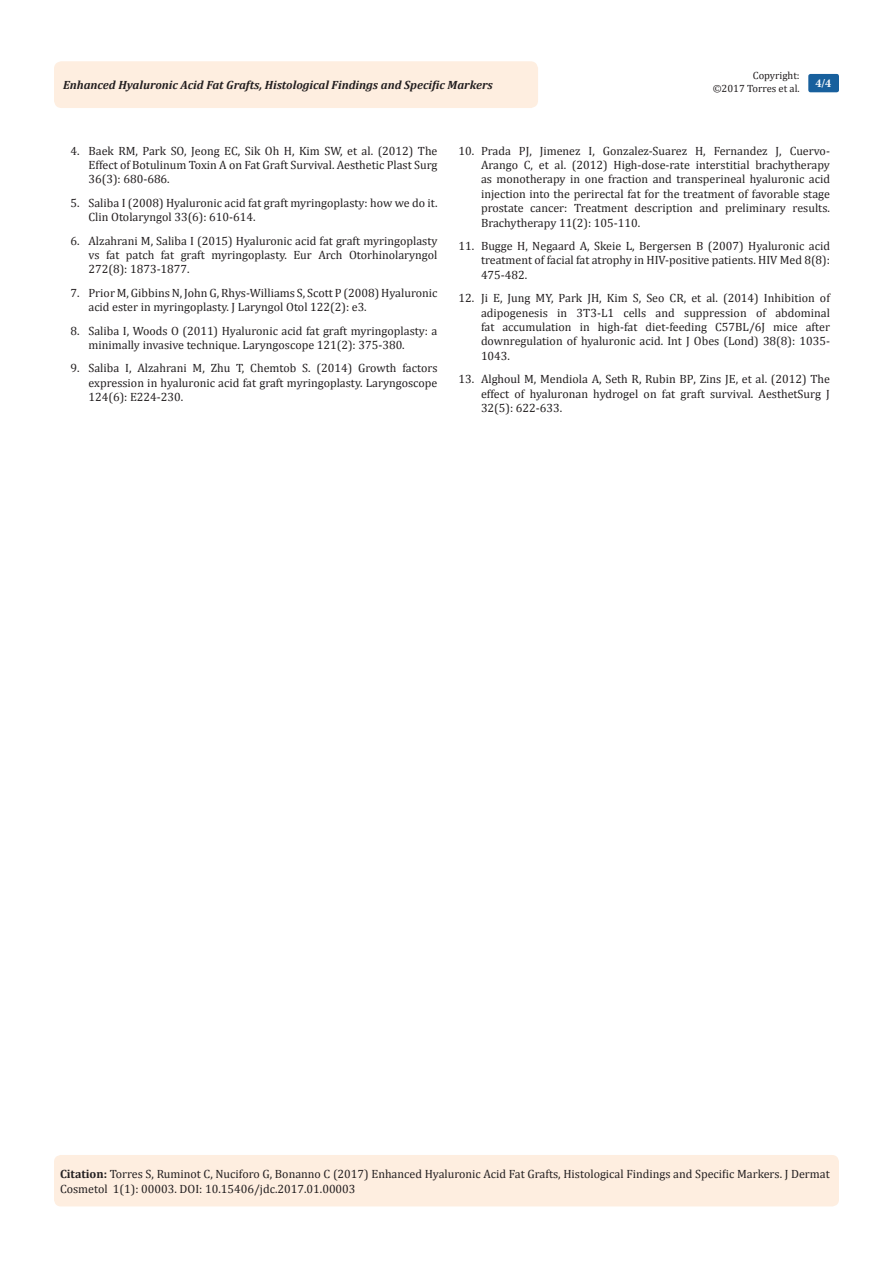
<style>
.page{position:relative;width:893px;height:1263px;background:#fff}
.page>*{position:absolute;margin:0;border:0;box-sizing:border-box;transform-origin:0 0}
.t1{font:12px/14.4px "Cambria";color:#231f20;text-align:justify}
.t2{font:italic 700 12px "Cambria";color:#231f20}
.t3{font:700 12px "Minion Pro";color:#fff}
.t4{font:10.5px/12.6px "Cambria";color:#231f20;text-align:right}
.s1{font-weight:700}
</style>
<div class="page">
<div style="left:54px;top:61px;width:484px;height:47px;background:#feeee0;border-radius:8px"></div>
<div style="left:808px;top:74px;width:31px;height:18px;background:#18609d;border-radius:2px"></div>
<div style="left:54px;top:1155px;width:785px;height:51px;background:#feeee0;border-radius:7px"></div>
<p class="t4" style="left:713px;top:69px;width:89px">Copyright:<br>©2017 Torres et al.</p>
<p class="t2" style="left:63px;top:77px;width:431px">Enhanced Hyaluronic Acid Fat Grafts, Histological Findings and Specific Markers</p>
<p class="t3" style="left:815px;top:75px;width:17px">4/4</p>
<p class="t1" style="left:88px;top:143px;width:350px;text-indent:-18px">4. Baek RM, Park SO, Jeong EC, Sik Oh H, Kim SW, et al. (2012) The Effect of Botulinum Toxin A on Fat Graft Survival. Aesthetic Plast Surg 36(3): 680-686.</p>
<p class="t1" style="left:88px;top:195px;width:350px;text-indent:-18px">5. Saliba I (2008) Hyaluronic acid fat graft myringoplasty: how we do it.<br>Clin Otolaryngol 33(6): 610-614.</p>
<p class="t1" style="left:88px;top:233px;width:350px;text-indent:-18px">6. Alzahrani M, Saliba I (2015) Hyaluronic acid fat graft myringoplasty vs fat patch fat graft myringoplasty. Eur Arch Otorhinolaryngol 272(8): 1873-1877.</p>
<p class="t1" style="left:88px;top:285px;width:350px;text-indent:-18px">7. Prior M, Gibbins N, John G, Rhys-Williams S, Scott P (2008) Hyaluronic acid ester in myringoplasty. J Laryngol Otol 122(2): e3.</p>
<p class="t1" style="left:88px;top:323px;width:350px;text-indent:-18px">8. Saliba I, Woods O (2011) Hyaluronic acid fat graft myringoplasty: a minimally invasive technique. Laryngoscope 121(2): 375-380.</p>
<p class="t1" style="left:88px;top:361px;width:350px;text-indent:-18px">9. Saliba I, Alzahrani M, Zhu T, Chemtob S. (2014) Growth factors expression in hyaluronic acid fat graft myringoplasty. Laryngoscope 124(6): E224-230.</p>
<p class="t1" style="left:481px;top:143px;width:350px;text-indent:-22px">10. Prada PJ, Jimenez I, Gonzalez-Suarez H, Fernandez J, Cuervo-Arango C, et al. (2012) High-dose-rate interstitial brachytherapy as monotherapy in one fraction and transperineal hyaluronic acid injection into the perirectal fat for the treatment of favorable stage prostate cancer: Treatment description and preliminary results.<br>Brachytherapy 11(2): 105-110.</p>
<p class="t1" style="left:481px;top:239px;width:350px;text-indent:-22px">11. Bugge H, Negaard A, Skeie L, Bergersen B (2007) Hyaluronic acid treatment of facial fat atrophy in HIV‐positive patients. HIV Med 8(8):<br>475-482.</p>
<p class="t1" style="left:481px;top:291px;width:350px;text-indent:-22px">12. Ji E, Jung MY, Park JH, Kim S, Seo CR, et al. (2014) Inhibition of adipogenesis in 3T3-L1 cells and suppression of abdominal fat accumulation in high-fat diet-feeding C57BL/6J mice after downregulation of hyaluronic acid. Int J Obes (Lond) 38(8): 1035- 1043.</p>
<p class="t1" style="left:481px;top:372px;width:350px;text-indent:-22px">13. Alghoul M, Mendiola A, Seth R, Rubin BP, Zins JE, et al. (2012) The effect of hyaluronan hydrogel on fat graft survival. AesthetSurg J 32(5): 622-633.</p>
<p class="t1" style="left:60px;top:1167px;width:771px"><span class="s1">Citation:</span> Torres S, Ruminot C, Nuciforo G, Bonanno C (2017) Enhanced Hyaluronic Acid Fat Grafts, Histological Findings and Specific Markers. J Dermat<br>Cosmetol 1(1): 00003. DOI: 10.15406/jdc.2017.01.00003</p>
</div>
